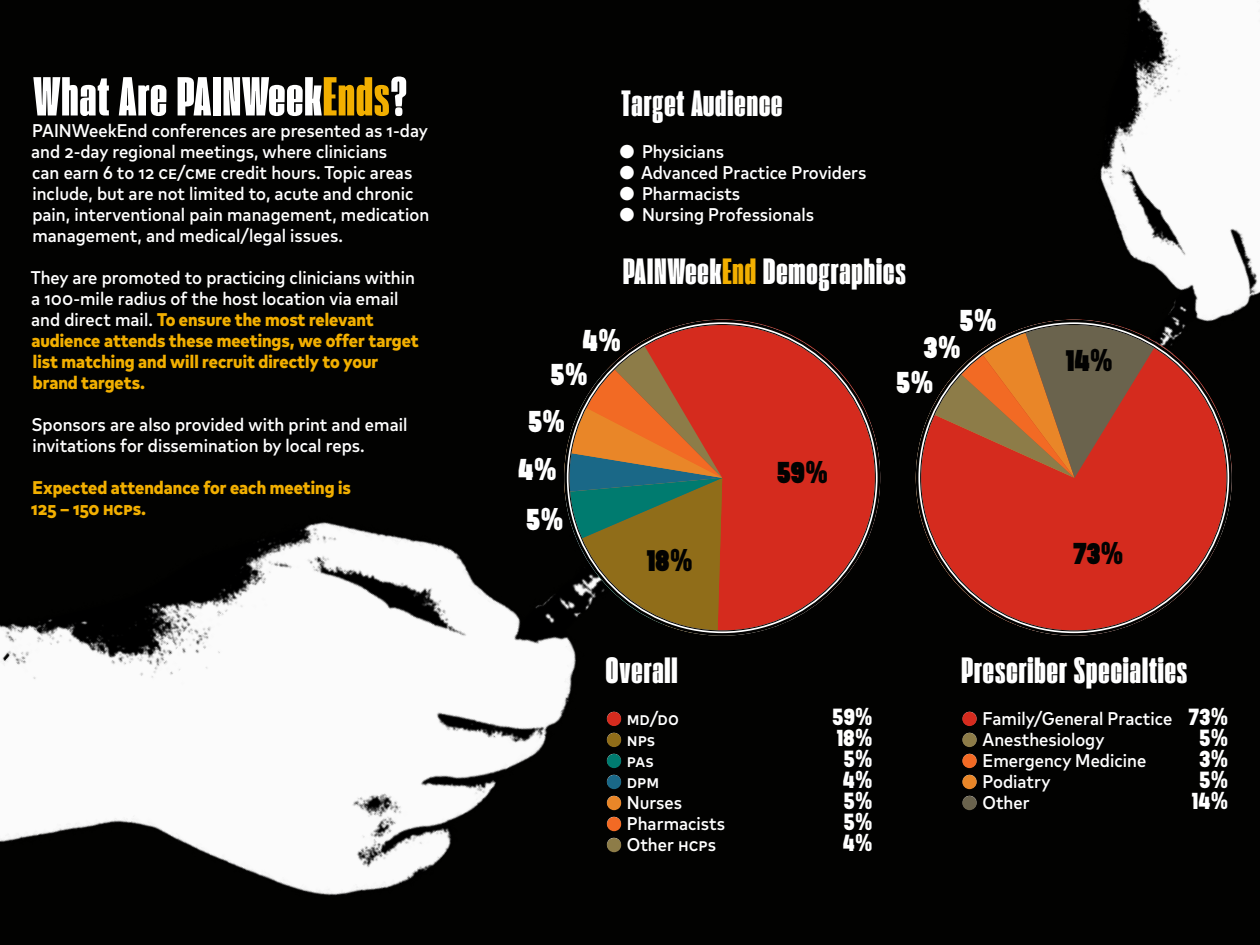
<style>
.page{position:relative;width:1260px;height:945px;background:#020201}
.page>*{position:absolute;margin:0;border:0;box-sizing:border-box;transform-origin:0 0}
.iNTRO_HDR_WHT{font:57.75px "Extenda Variable Beta";letter-spacing:.02em;color:#fff}
.HDR_1_WHT_S_A{font:38.5px "Extenda Variable Beta";letter-spacing:.025em;color:#fff}
.PiE_CHART_NUMBERS{font:900 31.5px "Neusa";color:#fff}
.PiE_CHART_NUMBERS-2{font:900 31.5px "Neusa";color:#020201}
.t1{font:800 24.5px "Neusa";color:#fff}
.BODY_1_RAG_S_A_WHT{font:500 condensed 18.38px/21px "Mark Pro";color:#fff}
.BODY_1_RAG_S_A_WHT-2{font:800 condensed 18.38px/21px "Mark Pro";color:#f2af00}
.BODY_1_RAG_WHT{font:800 condensed 18.38px/21px "Mark Pro";color:#f2af00}
.s1{color:#f2af00}
.s2{font-weight:500;color:#fff}
.s3{font-family:"Neusa";font-weight:800;font-stretch:normal;font-size:24.5px}
</style>
<div class="page">
<img style="left:0;top:522px;width:622px;height:374px">
<img style="left:880px;top:0;width:380px;height:485px">
<svg style="left:865px;top:409px;width:12px;height:136px"></svg>
<svg style="left:563px;top:320px;width:302px;height:316px"></svg>
<svg style="left:916px;top:319px;width:316px;height:317px"></svg>
<div style="left:962px;top:712px;width:15px;height:14px;background:#d52b1e;border-radius:50%"></div>
<div style="left:962px;top:733px;width:15px;height:14px;background:#8d7c48;border-radius:50%"></div>
<div style="left:962px;top:754px;width:15px;height:14px;background:#f26a24;border-radius:50%"></div>
<div style="left:962px;top:775px;width:15px;height:14px;background:#e98628;border-radius:50%"></div>
<div style="left:962px;top:796px;width:15px;height:14px;background:#6a634d;border-radius:50%"></div>
<div style="left:607px;top:712px;width:14px;height:14px;background:#d52b1e;border-radius:50%"></div>
<div style="left:607px;top:733px;width:14px;height:14px;background:#906d19;border-radius:50%"></div>
<div style="left:607px;top:754px;width:14px;height:14px;background:#007b6f;border-radius:50%"></div>
<div style="left:607px;top:775px;width:14px;height:14px;background:#1a6887;border-radius:50%"></div>
<div style="left:607px;top:796px;width:14px;height:14px;background:#e98628;border-radius:50%"></div>
<div style="left:607px;top:817px;width:14px;height:14px;background:#f26a24;border-radius:50%"></div>
<div style="left:607px;top:838px;width:14px;height:14px;background:#8d7c48;border-radius:50%"></div>
<p class="iNTRO_HDR_WHT" style="left:33px;top:59px;width:375px">What Are PAINWeek<span class="s1">Ends</span>?</p>
<p class="BODY_1_RAG_S_A_WHT" style="left:31px;top:118px;width:400px">PAINWeekEnd conferences are presented as 1-day and 2-day regional meetings, where clinicians<br>can earn 6 to 12 ce/cme credit hours. Topic areas include, but are not limited to, acute and chronic pain, interventional pain management, medication management, and medical/legal issues.</p>
<p class="BODY_1_RAG_S_A_WHT-2" style="left:31px;top:265px;width:390px"><span class="s2">They are promoted to practicing clinicians within a 100-mile radius of the host location via email and direct mail.</span> To ensure the most relevant audience attends these meetings, we offer target list matching and will recruit directly to your brand targets.</p>
<p class="BODY_1_RAG_S_A_WHT" style="left:32px;top:412px;width:378px">Sponsors are also provided with print and email invitations for dissemination by local reps.</p>
<p class="BODY_1_RAG_WHT" style="left:31px;top:475px;width:321px">Expected attendance for each meeting is<br>125 – 150 HCPs.</p>
<p class="HDR_1_WHT_S_A" style="left:621px;top:78px;width:163px">Target Audience</p>
<p class="BODY_1_RAG_S_A_WHT" style="left:619px;top:139px;width:107px">● Physicians</p>
<p class="BODY_1_RAG_S_A_WHT" style="left:619px;top:160px;width:249px">● Advanced Practice Providers</p>
<p class="BODY_1_RAG_S_A_WHT" style="left:619px;top:181px;width:123px">● Pharmacists</p>
<p class="BODY_1_RAG_S_A_WHT" style="left:619px;top:202px;width:197px">● Nursing Professionals</p>
<p class="HDR_1_WHT_S_A" style="left:623px;top:246px;width:284px">PAINWeek<span class="s1">End</span> Demographics</p>
<p class="PiE_CHART_NUMBERS" style="left:583px;top:316px;width:41px">4%</p>
<p class="PiE_CHART_NUMBERS" style="left:960px;top:296px;width:39px">5%</p>
<p class="PiE_CHART_NUMBERS" style="left:924px;top:323px;width:39px">3%</p>
<p class="PiE_CHART_NUMBERS" style="left:551px;top:350px;width:39px">5%</p>
<p class="PiE_CHART_NUMBERS" style="left:528px;top:397px;width:39px">5%</p>
<p class="PiE_CHART_NUMBERS" style="left:518px;top:445px;width:41px">4%</p>
<p class="PiE_CHART_NUMBERS" style="left:527px;top:495px;width:39px">5%</p>
<p class="PiE_CHART_NUMBERS-2" style="left:647px;top:536px;width:48px">18%</p>
<p class="PiE_CHART_NUMBERS-2" style="left:777px;top:448px;width:53px">59%</p>
<p class="PiE_CHART_NUMBERS" style="left:897px;top:358px;width:39px">5%</p>
<p class="PiE_CHART_NUMBERS-2" style="left:1066px;top:336px;width:49px">14%</p>
<p class="PiE_CHART_NUMBERS-2" style="left:1073px;top:529px;width:52px">73%</p>
<p class="HDR_1_WHT_S_A" style="left:606px;top:646px;width:73px">Overall</p>
<p class="BODY_1_RAG_S_A_WHT" style="left:606px;top:707px;width:75px">● md/do</p>
<p class="t1" style="left:833px;top:699px;width:42px">59%</p>
<p class="BODY_1_RAG_S_A_WHT" style="left:606px;top:728px;width:51px">● nps</p>
<p class="t1" style="left:837px;top:720px;width:38px">18%</p>
<p class="BODY_1_RAG_S_A_WHT" style="left:606px;top:749px;width:49px">● pas</p>
<p class="t1" style="left:844px;top:741px;width:31px">5%</p>
<p class="BODY_1_RAG_S_A_WHT" style="left:606px;top:770px;width:55px">● dpm</p>
<p class="t1" style="left:843px;top:762px;width:32px">4%</p>
<p class="BODY_1_RAG_S_A_WHT" style="left:606px;top:791px;width:78px">● Nurses</p>
<p class="t1" style="left:844px;top:783px;width:31px">5%</p>
<p class="BODY_1_RAG_S_A_WHT" style="left:606px;top:812px;width:121px">● Pharmacists</p>
<p class="t1" style="left:844px;top:804px;width:31px">5%</p>
<p class="BODY_1_RAG_S_A_WHT" style="left:606px;top:833px;width:112px">● Other hcps</p>
<p class="t1" style="left:843px;top:825px;width:32px">4%</p>
<p class="HDR_1_WHT_S_A" style="left:962px;top:646px;width:227px">Prescriber Specialties</p>
<p class="BODY_1_RAG_S_A_WHT" style="left:962px;top:707px;width:269px">● Family/General Practice <span class="s3">73%</span></p>
<p class="BODY_1_RAG_S_A_WHT" style="left:962px;top:728px;width:144px">● Anesthesiology</p>
<p class="t1" style="left:1200px;top:720px;width:31px">5%</p>
<p class="BODY_1_RAG_S_A_WHT" style="left:962px;top:749px;width:186px">● Emergency Medicine</p>
<p class="t1" style="left:1200px;top:741px;width:31px">3%</p>
<p class="BODY_1_RAG_S_A_WHT" style="left:962px;top:770px;width:90px">● Podiatry</p>
<p class="t1" style="left:1200px;top:762px;width:31px">5%</p>
<p class="BODY_1_RAG_S_A_WHT" style="left:962px;top:791px;width:70px">● Other</p>
<p class="t1" style="left:1192px;top:783px;width:38px">14%</p>
</div>
